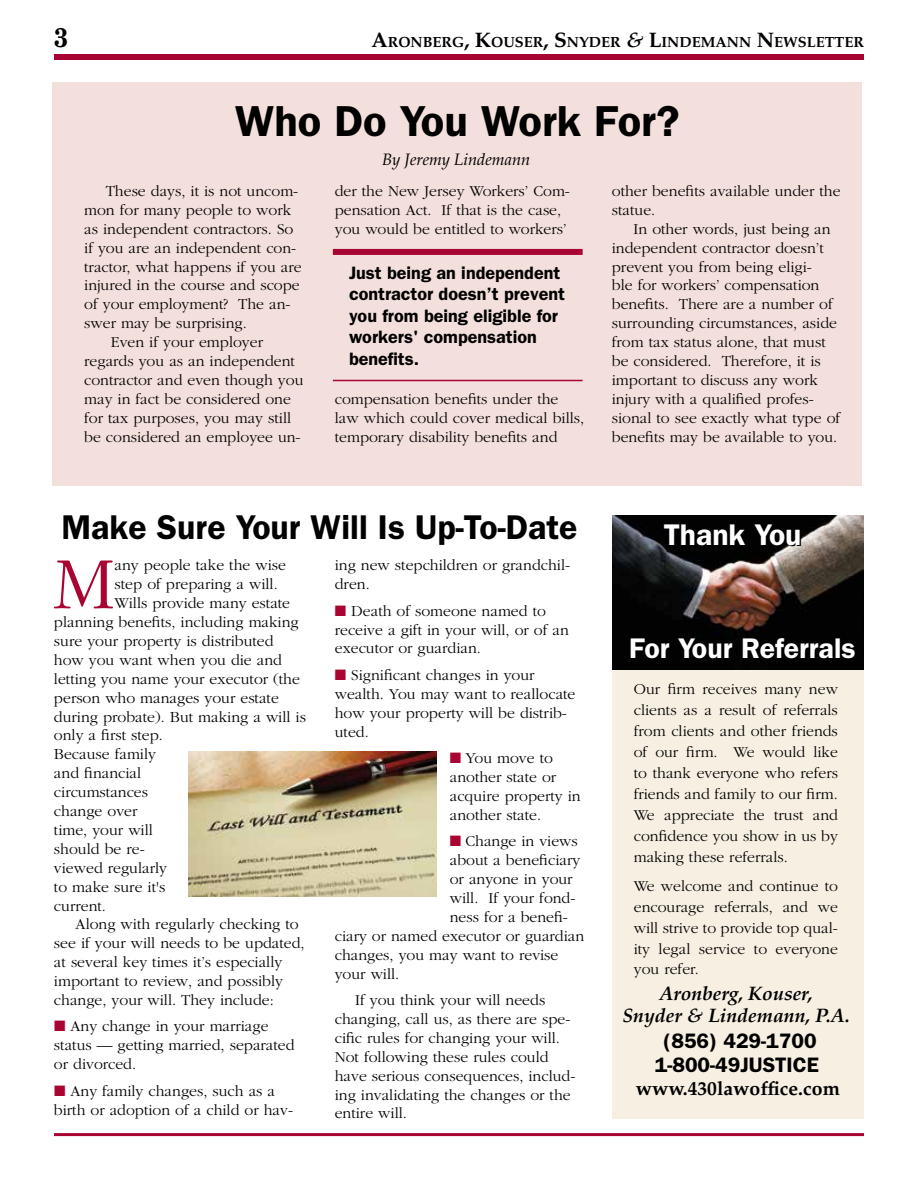
<style>
.page{position:relative;width:918px;height:1188px;background:#fff}
.page>*{position:absolute;margin:0;border:0;box-sizing:border-box;transform-origin:0 0}
.t1{font:300 76.35px "Garamond";color:#a90533}
.t2{font:43.5px "Franklin Gothic Demi";color:#000}
.t3{font:34.5px "Franklin Gothic Demi";color:#000}
.t4{font:30px "Franklin Gothic Demi";color:#fff}
.t5{font:28.5px "Franklin Gothic Demi";color:#fff}
.t6{font:700 27px "New Century Schlbk";color:#000;scale:.9 1}
.t7{font:21px/24px "Franklin Gothic Demi";color:#000;text-align:center}
.t8{font:italic 700 19.5px/22.5px "Palatino";color:#000;text-align:center}
.t9{font:700 19.5px "Palatino";color:#000}
.t10{font:18px/21.6px "Franklin Gothic Demi";color:#000}
.t11{font:italic 16.5px "Palatino";color:#000}
.t12{font:300 15.75px/18.9px "Garamond";color:#000}
.t13{font:700 14.7px "Palatino";color:#000}
.s1{font-size:21px}
.s2{font-style:italic;font-size:21px}
.s3{color:#a90533}
</style>
<div class="page">
<div style="left:54px;top:54px;width:810px;height:6px;background:#a90533"></div>
<hr style="left:54px;top:1133px;width:810px;height:3px;background:#a90533">
<div style="left:52px;top:82px;width:810px;height:404px;background:#f3dfdb"></div>
<div style="left:612px;top:574px;width:252px;height:545px;background:#f6efe2"></div>
<img style="left:612px;top:516px;width:252px;height:154px">
<div style="left:333px;top:249px;width:250px;height:6px;background:#a90533"></div>
<hr style="left:333px;top:380px;width:250px;height:1px;background:#a90533">
<img style="left:189px;top:752px;width:247px;height:145px">
<h3 class="t6" style="left:54px;top:20px;width:17px">3</h3>
<p class="t13" style="left:371px;top:33px;width:494px"><span class="s1">A</span>RONBERG<span class="s1">, K</span>OUSER<span class="s1">, S</span> NYDER <span class="s2">&amp;</span> <span class="s1">L</span>INDEMANN <span class="s1">N</span>EWSLETTER</p>
<h2 class="t2" style="left:235px;top:95px;width:446px">Who Do You Work For?</h2>
<p class="t12" style="left:106px;top:182px;width:194px">These days, it is not uncom-</p>
<p class="t12" style="left:84px;top:201px;width:208px">mon for many people to work</p>
<p class="t12" style="left:84px;top:219px;width:211px">as independent contractors. So</p>
<p class="t12" style="left:84px;top:238px;width:214px">if you are an independent con-</p>
<p class="t12" style="left:84px;top:257px;width:219px">tractor, what happens if you are</p>
<p class="t12" style="left:84px;top:276px;width:217px">injured in the course and scope</p>
<p class="t12" style="left:84px;top:295px;width:208px">of your employment? The an-</p>
<p class="t12" style="left:84px;top:314px;width:164px">swer may be surprising.</p>
<p class="t12" style="left:111px;top:333px;width:154px">Even if your employer</p>
<p class="t12" style="left:84px;top:352px;width:212px">regards you as an independent</p>
<p class="t12" style="left:84px;top:371px;width:221px">contractor and even though you</p>
<p class="t12" style="left:84px;top:390px;width:208px">may in fact be considered one</p>
<p class="t12" style="left:84px;top:408px;width:208px">for tax purposes, you may still</p>
<p class="t12" style="left:84px;top:427px;width:218px">be considered an employee un-</p>
<p class="t11" style="left:382px;top:150px;width:150px">By Jeremy Lindemann</p>
<p class="t12" style="left:335px;top:182px;width:237px">der the New Jersey Workers’ Com&shy;pensation Act. If that is the case, you would be entitled to workers’</p>
<p class="t10" style="left:349px;top:261px;width:217px">Just being an independent contractor doesn’t prevent you from being eligible for workers' compensation benefits.</p>
<p class="t12" style="left:335px;top:390px;width:251px">compensation benefits under the law which could cover medical bills, temporary disability benefits and</p>
<h3 class="t3" style="left:61px;top:507px;width:518px">Make Sure Your Will Is Up-To-Date</h3>
<h1 class="t1" style="left:53px;top:542px;width:63px">M</h1>
<p class="t12" style="left:115px;top:556px;width:173px">any people take the wise</p>
<p class="t12" style="left:115px;top:575px;width:165px">step of preparing a will.</p>
<p class="t12" style="left:115px;top:594px;width:177px">Wills provide many estate</p>
<p class="t12" style="left:54px;top:613px;width:246px">planning benefits, including making</p>
<p class="t12" style="left:54px;top:632px;width:221px">sure your property is distributed</p>
<p class="t12" style="left:54px;top:651px;width:230px">how you want when you die and</p>
<p class="t12" style="left:54px;top:669px;width:248px">letting you name your executor (the</p>
<p class="t12" style="left:54px;top:688px;width:226px">person who manages your estate</p>
<p class="t12" style="left:54px;top:707px;width:254px">during probate). But making a will is</p>
<p class="t12" style="left:54px;top:726px;width:110px">only a first step.</p>
<p class="t12" style="left:54px;top:745px;width:104px">Because family</p>
<p class="t12" style="left:54px;top:764px;width:89px">and financial</p>
<p class="t12" style="left:54px;top:783px;width:96px">circumstances</p>
<p class="t12" style="left:54px;top:802px;width:85px">change over</p>
<p class="t12" style="left:54px;top:821px;width:100px">time, your will</p>
<p class="t12" style="left:54px;top:840px;width:92px">should be re-</p>
<p class="t12" style="left:54px;top:858px;width:115px">viewed regularly</p>
<p class="t12" style="left:54px;top:877px;width:113px">to make sure it's</p>
<p class="t12" style="left:54px;top:896px;width:54px">current.</p>
<p class="t12" style="left:76px;top:915px;width:225px">Along with regularly checking to</p>
<p class="t12" style="left:54px;top:934px;width:252px">see if your will needs to be updated,</p>
<p class="t12" style="left:54px;top:953px;width:230px">at several key times it’s especially</p>
<p class="t12" style="left:54px;top:972px;width:231px">important to review, and possibly</p>
<p class="t12" style="left:54px;top:991px;width:221px">change, your will. They include:</p>
<p class="t12" style="left:54px;top:1017px;width:242px"><span class="s3">■</span> Any change in your marriage status — getting married, separated or divorced.</p>
<p class="t12" style="left:54px;top:1081px;width:241px"><span class="s3">■</span> Any family changes, such as a birth or adoption of a child or hav-</p>
<p class="t12" style="left:335px;top:556px;width:237px">ing new stepchildren or grandchil&shy;dren.</p>
<p class="t12" style="left:335px;top:601px;width:236px"><span class="s3">■</span> Death of someone named to receive a gift in your will, or of an executor or guardian.</p>
<p class="t12" style="left:335px;top:666px;width:242px"><span class="s3">■</span> Significant changes in your wealth. You may want to reallocate how your property will be distrib&shy;uted.</p>
<p class="t12" style="left:450px;top:749px;width:132px"><span class="s3">■</span> You move to another state or acquire property in another state.</p>
<p class="t12" style="left:450px;top:832px;width:130px"><span class="s3">■</span> Change in views</p>
<p class="t12" style="left:450px;top:851px;width:132px">about a beneficiary</p>
<p class="t12" style="left:450px;top:870px;width:124px">or anyone in your</p>
<p class="t12" style="left:450px;top:889px;width:127px">will. If your fond-</p>
<p class="t12" style="left:450px;top:908px;width:120px">ness for a benefi-</p>
<p class="t12" style="left:335px;top:926px;width:251px">ciary or named executor or guardian</p>
<p class="t12" style="left:335px;top:945px;width:225px">changes, you may want to revise</p>
<p class="t12" style="left:335px;top:964px;width:66px">your will.</p>
<p class="t12" style="left:335px;top:991px;width:242px;text-indent:20px">If you think your will needs changing, call us, as there are spe&shy;cific rules for changing your will.<br>Not following these rules could have serious consequences, includ&shy;ing invalidating the changes or the entire will.</p>
<p class="t12" style="left:612px;top:182px;width:230px">other benefits available under the statue.</p>
<p class="t12" style="left:612px;top:219px;width:230px;text-indent:22px">In other words, just being an independent contractor doesn’t prevent you from being eligi-<br>ble for workers’ compensation benefits. There are a number of surrounding circumstances, aside from tax status alone, that must be considered. Therefore, it is important to discuss any work injury with a qualified profes&shy;sional to see exactly what type of benefits may be available to you.</p>
<h3 class="t4" style="left:664px;top:517px;width:139px">Thank You</h3>
<h3 class="t5" style="left:629px;top:632px;width:228px">For Your Referrals</h3>
<p class="t12" style="left:634px;top:679px;width:206px;line-height:21px;text-align:justify">Our firm receives many new clients as a result of referrals from clients and other friends of our firm. We would like to thank everyone who refers friends and family to our firm.<br>We appreciate the trust and confidence you show in us by making these referrals.</p>
<p class="t12" style="left:634px;top:875px;width:206px;line-height:21px;text-align:justify">We welcome and continue to encourage referrals, and we will strive to provide top qual&shy;ity legal service to everyone you refer.</p>
<p class="t8" style="left:622px;top:982px;width:229px">Aronberg, Kouser,<br>Snyder &amp; Lindemann, P.A.</p>
<h3 class="t7" style="left:655px;top:1028px;width:164px">(856) 429-1700<br>1-800-49JUSTICE</h3>
<p class="t9" style="left:636px;top:1077px;width:206px">www.430lawoffice.com</p>
</div>
